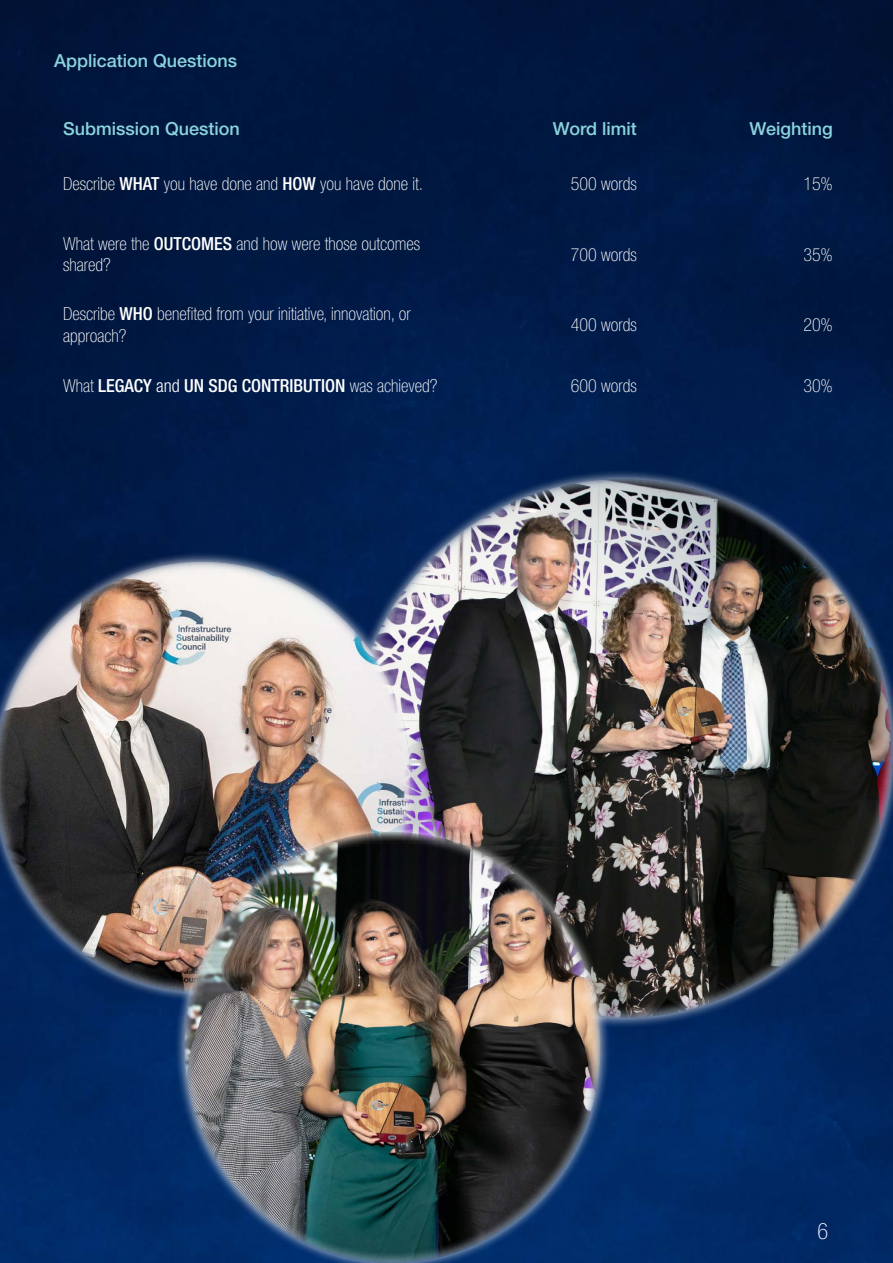
<style>
.page{position:relative;width:893px;height:1263px;background:#fff}
.page>*{position:absolute;margin:0;border:0;box-sizing:border-box;transform-origin:0 0}
.t1{font:100 condensed 22.5px "Helvetica Neue LT Pro";color:#fff}
.t2{font:100 condensed 18px/21.6px "Helvetica Neue LT Pro";color:#fff}
.t3{font:500 18px "Helvetica Neue LT Pro";color:#8bd3dd}
.t4{font:500 condensed 18px "Helvetica Neue LT Pro";color:#fff}
.s1{font-weight:500}
.s2{font-weight:100}
.s3{font-weight:300}
</style>
<div class="page">
<img style="left:0;top:0;width:893px;height:1263px">
<div style="left:343px;top:469px;width:550px;height:559px;background:#fff;opacity:.75"></div>
<img style="left:352px;top:479px;width:540px;height:539px">
<div style="left:0;top:552px;width:420px;height:450px;background:#fff;opacity:.75"></div>
<img style="left:0;top:561px;width:410px;height:432px">
<div style="left:175px;top:822px;width:436px;height:441px;background:#fff;opacity:.75"></div>
<img style="left:184px;top:842px;width:417px;height:421px">
<p class="t3" style="left:54px;top:50px;width:185px">Application Questions</p>
<p class="t3" style="left:63px;top:118px;width:178px">Submission Question</p>
<p class="t3" style="left:553px;top:118px;width:86px">Word limit</p>
<p class="t3" style="left:750px;top:118px;width:85px">Weighting</p>
<p class="t2" style="left:63px;top:173px;width:361px">Describe <span class="s1">WHAT</span> you have done and <span class="s1">HOW</span> you have done it.</p>
<p class="t2" style="left:571px;top:173px;width:67px">500 words</p>
<p class="t2" style="left:803px;top:173px;width:31px">15%</p>
<p class="t2" style="left:63px;top:233px;width:358px">What were the <span class="s1">OUTCOMES</span> and how were those outcomes shared?</p>
<p class="t2" style="left:571px;top:243px;width:67px">700 words</p>
<p class="t2" style="left:803px;top:243px;width:31px">35%</p>
<p class="t2" style="left:63px;top:303px;width:349px">Describe <span class="s1">WHO</span> benefited from your initiative, innovation, or approach?</p>
<p class="t2" style="left:571px;top:314px;width:67px">400 words</p>
<p class="t2" style="left:803px;top:314px;width:31px">20%</p>
<p class="t4" style="left:63px;top:375px;width:376px"><span class="s2">What</span> LEGACY <span class="s3">and</span> UN SDG CONTRIBUTION <span class="s2">was achieved?</span></p>
<p class="t2" style="left:571px;top:375px;width:67px">600 words</p>
<p class="t2" style="left:803px;top:375px;width:31px">30%</p>
<p class="t1" style="left:817px;top:1218px;width:12px">6</p>
</div>
